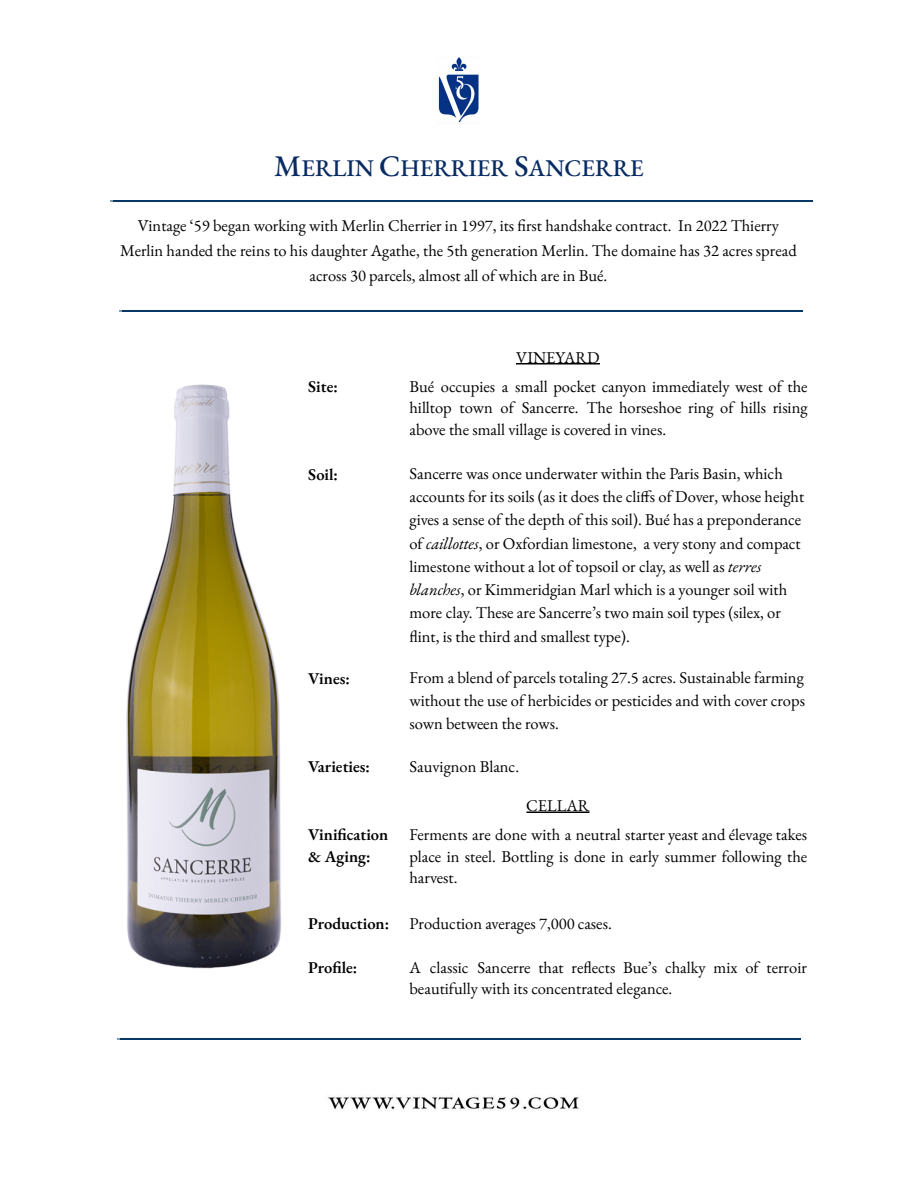
<style>
.page{position:relative;width:918px;height:1188px;background:#fff}
.page>*{position:absolute;margin:0;border:0;box-sizing:border-box;transform-origin:0 0}
.t1{font:500 24px "EB Garamond";color:#072b62}
.t2{font:16.5px/23.2px "EB Garamond";color:#000;text-align:justify}
.t3{font:600 16.5px/21.6px "EB Garamond";color:#000}
.s1{font-size:30px}
.s2{font-style:italic}
.s3{font-weight:600}
</style>
<div class="page">
<hr style="left:516px;top:363px;width:84px;height:2px;background:#000">
<hr style="left:526px;top:811px;width:64px;height:2px;background:#000">
<img style="left:438px;top:57px;width:41px;height:66px">
<img style="left:110px;top:200px;width:702px;height:2px">
<img style="left:119px;top:310px;width:683px;height:1px">
<img style="left:126px;top:384px;width:156px;height:585px">
<img style="left:118px;top:1039px;width:682px;height:1px">
<img style="left:328px;top:1096px;width:251px;height:14px">
<h1 class="t1" style="left:274px;top:152px;width:371px"><span class="s1">M</span>ERLIN <span class="s1">C</span>HERRIER <span class="s1">S</span>ANCERRE</h1>
<p class="t2" style="left:120px;top:213px;width:678px;line-height:24.8px;text-align:center">Vintage ‘59 began working with Merlin Cherrier in 1997, its first handshake contract. In 2022 Thierry<br>Merlin handed the reins to his daughter Agathe, the 5th generation Merlin. The domaine has 32 acres spread across 30 parcels, almost all of which are in Bué.</p>
<p class="t2" style="left:516px;top:345px;width:85px">VINEYARD</p>
<p class="t3" style="left:308px;top:375px;width:31px">Site:</p>
<p class="t2" style="left:410px;top:375px;width:400px;line-height:21.6px">Bué occupies a small pocket canyon immediately west of the hilltop town of Sancerre. The horseshoe ring of hills rising above the small village is covered in vines.</p>
<p class="t3" style="left:308px;top:463px;width:31px">Soil:</p>
<p class="t2" style="left:410px;top:462px;width:396px;text-align:left">Sancerre was once underwater within the Paris Basin, which accounts for its soils (as it does the cliffs of Dover, whose height gives a sense of the depth of this soil). Bué has a preponderance of <span class="s2">caillottes</span>, or Oxfordian limestone, a very stony and compact limestone without a lot of topsoil or clay, as well as <span class="s2">terres blanches</span>, or Kimmeridgian Marl which is a younger soil with more clay. These are Sancerre’s two main soil types (silex, or flint, is the third and smallest type).</p>
<p class="t3" style="left:308px;top:667px;width:43px">Vines:</p>
<p class="t2" style="left:410px;top:665px;width:397px">From a blend of parcels totaling 27.5 acres. Sustainable farming without the use of herbicides or pesticides and with cover crops sown between the rows.</p>
<p class="t3" style="left:308px;top:755px;width:63px">Varieties:</p>
<p class="t2" style="left:410px;top:754px;width:111px">Sauvignon Blanc.</p>
<p class="t2" style="left:526px;top:794px;width:65px">CELLAR</p>
<p class="t3" style="left:308px;top:824px;width:82px">Vinification &amp; Aging:</p>
<p class="t2" style="left:410px;top:824px;width:399px;line-height:21.6px">Ferments are done with a neutral starter yeast and élevage takes place in steel. Bottling is done in early summer following the harvest.</p>
<p class="t2" style="left:308px;top:911px;width:305px"><span class="s3">Production:</span> Production averages 7,000 cases.</p>
<p class="t3" style="left:308px;top:956px;width:51px">Profile:</p>
<p class="t2" style="left:410px;top:956px;width:399px;line-height:21.6px">A classic Sancerre that reflects Bue’s chalky mix of terroir beautifully with its concentrated elegance.</p>
</div>
